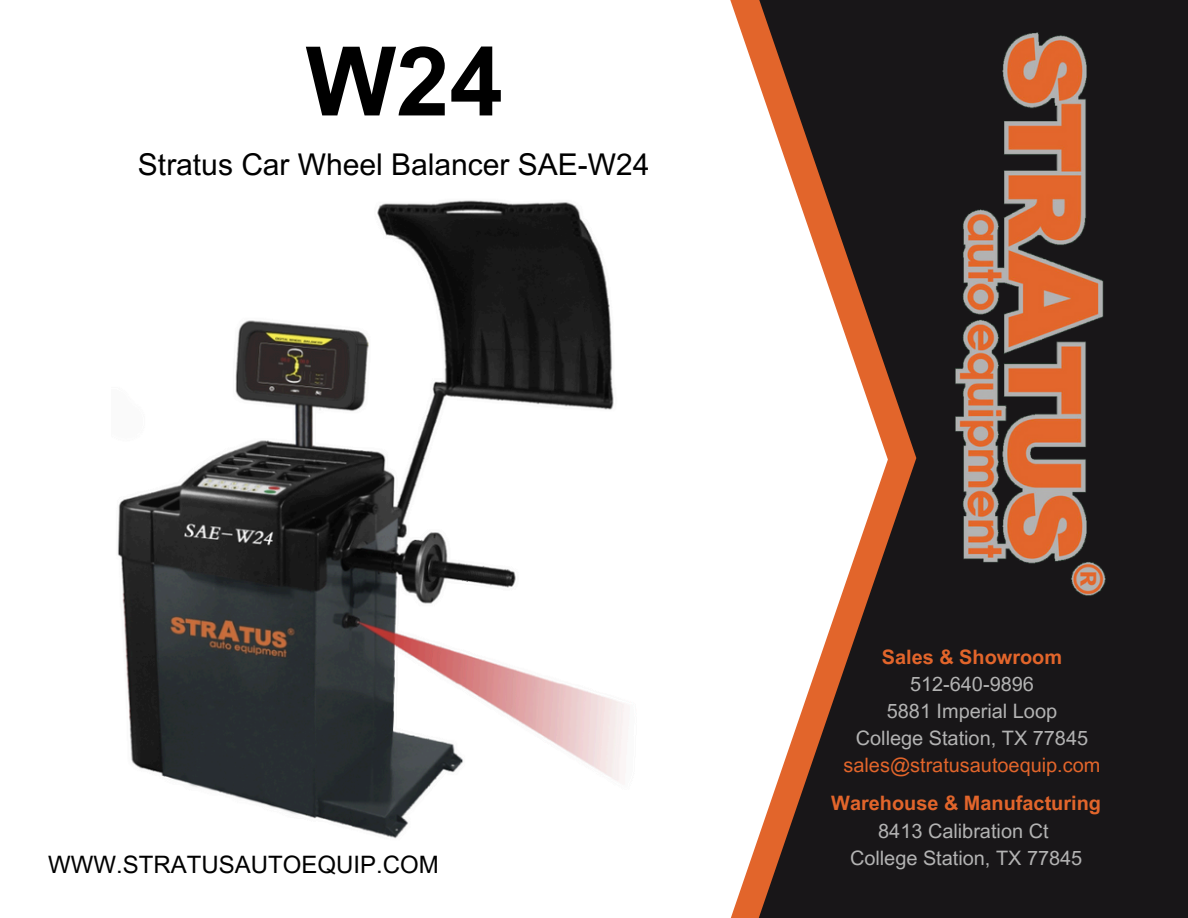
<style>
.page{position:relative;width:1188px;height:918px;background:#fff}
.page>*{position:absolute;margin:0;border:0;box-sizing:border-box;transform-origin:0 0}
.t1{font:700 96px "Arial MT Pro";color:#000}
.t2{font:30px "Arial MT Pro";color:#000}
.t3{font:24px "Arial MT Pro";color:#000}
.t4{font:19.95px "Arial MT Pro";color:#b3b3b3}
.t5{font:700 19.95px "Arial MT Pro";color:#e2652b}
.t6{font:19.95px "Arial MT Pro";color:#e2652b}
</style>
<div class="page">
<svg style="left:751px;top:0;width:437px;height:918px;fill:#181618"></svg>
<img style="left:937px;top:10px;width:184px;height:609px">
<img style="left:117px;top:200px;width:508px;height:639px">
<p class="t1" style="left:306px;top:46px;width:199px">W24</p>
<h3 class="t2" style="left:138px;top:153px;width:513px">Stratus Car Wheel Balancer SAE-W24</h3>
<p class="t3" style="left:48px;top:856px;width:392px">WWW.STRATUSAUTOEQUIP.COM</p>
<p class="t5" style="left:882px;top:650px;width:182px">Sales &amp; Showroom</p>
<p class="t4" style="left:910px;top:677px;width:125px">512-640-9896</p>
<p class="t4" style="left:887px;top:704px;width:172px">5881 Imperial Loop</p>
<p class="t4" style="left:856px;top:731px;width:234px">College Station, TX 77845</p>
<p class="t6" style="left:844px;top:758px;width:258px">sales@stratusautoequip.com</p>
<p class="t5" style="left:831px;top:796px;width:271px">Warehouse &amp; Manufacturing</p>
<h1 class="t4" style="left:878px;top:823px;width:172px">8413 Calibration Ct</h1>
<h2 class="t4" style="left:850px;top:850px;width:234px">College Station, TX 77845</h2>
</div>
